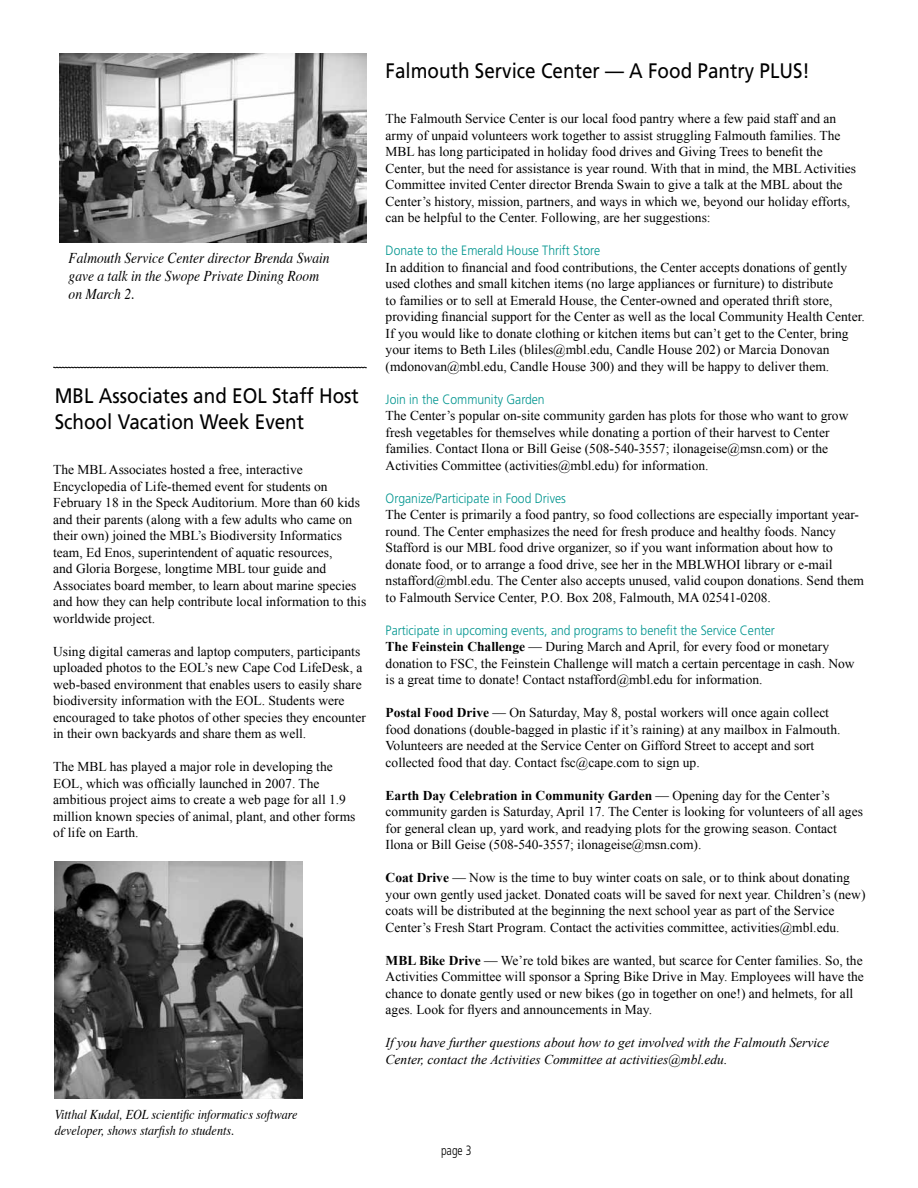
<style>
.page{position:relative;width:918px;height:1188px;background:#fff}
.page>*{position:absolute;margin:0;border:0;box-sizing:border-box;transform-origin:0 0}
.t1{font:21px/25.2px "Frutiger";color:#000;scale:.9 1}
.t2{font:italic 15px/18px "Times";color:#000;scale:.9 1}
.t3{font:13.5px/16.5px "Times New Roman";color:#000}
.t4{font:300 13.5px "Frutiger";color:#00958f;scale:.9 1}
.t5{font:italic 13.5px/16.5px "Times New Roman";color:#000}
.t6{font:italic 13.5px/16.2px "Times";color:#000;scale:.9 1}
.t7{font:300 condensed 13.5px "Frutiger";color:#000;scale:.9 1}
.s1{font-weight:700}
</style>
<div class="page">
<img style="left:55px;top:861px;width:248px;height:237px">
<svg style="left:53px;top:367px;width:314px;height:1px"></svg>
<img style="left:60px;top:53px;width:307px;height:190px">
<p class="t2" style="left:69px;top:248px;width:292px">Falmouth Service Center director Brenda Swain gave a talk in the Swope Private Dining Room on March 2.</p>
<h1 class="t1" style="left:55px;top:383px;width:340px">MBL Associates and EOL Staff Host<br>School Vacation Week Event</h1>
<p class="t3" style="left:53px;top:461px;width:315px">The MBL Associates hosted a free, interactive Encyclopedia of Life-themed event for students on February 18 in the Speck Auditorium. More than 60 kids and their parents (along with a few adults who came on their own) joined the MBL’s Biodiversity Informatics team, Ed Enos, superintendent of aquatic resources,<br>and Gloria Borgese, longtime MBL tour guide and Associates board member, to learn about marine species and how they can help contribute local information to this worldwide project.</p>
<p class="t3" style="left:53px;top:643px;width:314px">Using digital cameras and laptop computers, participants uploaded photos to the EOL’s new Cape Cod LifeDesk, a web-based environment that enables users to easily share biodiversity information with the EOL. Students were encouraged to take photos of other species they encounter in their own backyards and share them as well.</p>
<p class="t3" style="left:53px;top:758px;width:304px">The MBL has played a major role in developing the EOL, which was officially launched in 2007. The ambitious project aims to create a web page for all 1.9 million known species of animal, plant, and other forms of life on Earth.</p>
<p class="t6" style="left:55px;top:1105px;width:271px">Vitthal Kudal, EOL scientific informatics software developer, shows starfish to students.</p>
<h1 class="t1" style="left:386px;top:58px;width:473px">Falmouth Service Center — A Food Pantry PLUS!</h1>
<p class="t3" style="left:386px;top:110px;width:472px">The Falmouth Service Center is our local food pantry where a few paid staff and an army of unpaid volunteers work together to assist struggling Falmouth families. The MBL has long participated in holiday food drives and Giving Trees to benefit the Center, but the need for assistance is year round. With that in mind, the MBL Activities Committee invited Center director Brenda Swain to give a talk at the MBL about the Center’s history, mission, partners, and ways in which we, beyond our holiday efforts, can be helpful to the Center. Following, are her suggestions:</p>
<p class="t4" style="left:386px;top:243px;width:240px">Donate to the Emerald House Thrift Store</p>
<p class="t3" style="left:386px;top:259px;width:481px">In addition to financial and food contributions, the Center accepts donations of gently used clothes and small kitchen items (no large appliances or furniture) to distribute<br>to families or to sell at Emerald House, the Center-owned and operated thrift store, providing financial support for the Center as well as the local Community Health Center.<br>If you would like to donate clothing or kitchen items but can’t get to the Center, bring your items to Beth Liles (bliles@mbl.edu, Candle House 202) or Marcia Donovan (mdonovan@mbl.edu, Candle House 300) and they will be happy to deliver them.</p>
<p class="t4" style="left:386px;top:391px;width:178px">Join in the Community Garden</p>
<p class="t3" style="left:386px;top:407px;width:464px">The Center’s popular on-site community garden has plots for those who want to grow fresh vegetables for themselves while donating a portion of their harvest to Center families. Contact Ilona or Bill Geise (508-540-3557; ilonageise@msn.com) or the Activities Committee (activities@mbl.edu) for information.</p>
<p class="t4" style="left:386px;top:490px;width:202px">Organize/Participate in Food Drives</p>
<p class="t3" style="left:386px;top:506px;width:480px">The Center is primarily a food pantry, so food collections are especially important year&shy;round. The Center emphasizes the need for fresh produce and healthy foods. Nancy Stafford is our MBL food drive organizer, so if you want information about how to donate food, or to arrange a food drive, see her in the MBLWHOI library or e-mail nstafford@mbl.edu. The Center also accepts unused, valid coupon donations. Send them to Falmouth Service Center, P.O. Box 208, Falmouth, MA 02541-0208.</p>
<p class="t4" style="left:386px;top:622px;width:434px">Participate in upcoming events, and programs to benefit the Service Center</p>
<p class="t3" style="left:386px;top:638px;width:471px"><span class="s1">The Feinstein Challenge</span> — During March and April, for every food or monetary donation to FSC, the Feinstein Challenge will match a certain percentage in cash. Now is a great time to donate! Contact nstafford@mbl.edu for information.</p>
<p class="t3" style="left:386px;top:704px;width:456px"><span class="s1">Postal Food Drive</span> — On Saturday, May 8, postal workers will once again collect food donations (double-bagged in plastic if it’s raining) at any mailbox in Falmouth.<br>Volunteers are needed at the Service Center on Gifford Street to accept and sort collected food that day. Contact fsc@cape.com to sign up.</p>
<p class="t3" style="left:386px;top:787px;width:479px"><span class="s1">Earth Day Celebration in Community Garden</span> — Opening day for the Center’s community garden is Saturday, April 17. The Center is looking for volunteers of all ages for general clean up, yard work, and readying plots for the growing season. Contact Ilona or Bill Geise (508-540-3557; ilonageise@msn.com).</p>
<p class="t3" style="left:386px;top:869px;width:481px"><span class="s1">Coat Drive</span> — Now is the time to buy winter coats on sale, or to think about donating your own gently used jacket. Donated coats will be saved for next year. Children’s (new) coats will be distributed at the beginning the next school year as part of the Service Center’s Fresh Start Program. Contact the activities committee, activities@mbl.edu.</p>
<p class="t3" style="left:386px;top:952px;width:480px"><span class="s1">MBL Bike Drive</span> — We’re told bikes are wanted, but scarce for Center families. So, the Activities Committee will sponsor a Spring Bike Drive in May. Employees will have the chance to donate gently used or new bikes (go in together on one!) and helmets, for all ages. Look for flyers and announcements in May.</p>
<p class="t5" style="left:386px;top:1034px;width:445px">If you have further questions about how to get involved with the Falmouth Service<br>Center, contact the Activities Committee at activities@mbl.edu.</p>
<p class="t7" style="left:441px;top:1142px;width:35px">page 3</p>
</div>
